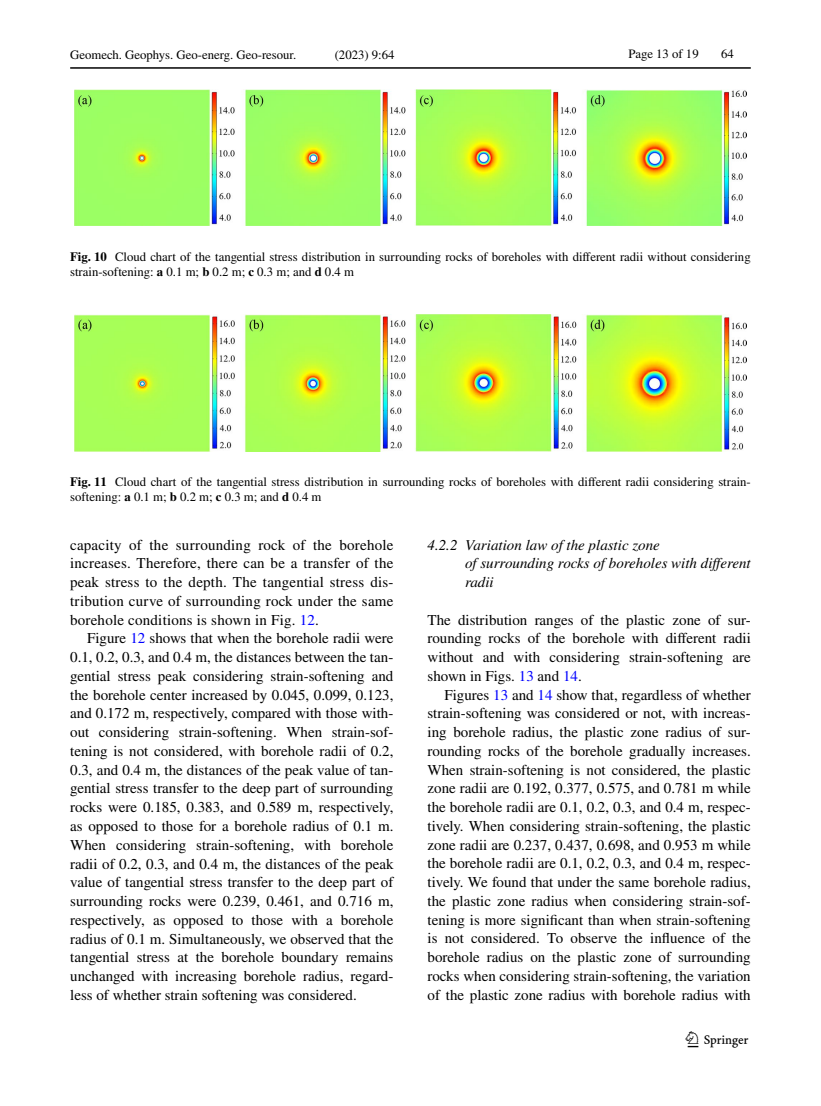
<style>
.page{position:relative;width:821px;height:1106px;background:#fff}
.page>*{position:absolute;margin:0;border:0;box-sizing:border-box;transform-origin:0 0}
.t1{font:22.5px "Springnew Regular 3";color:#000}
.t2{font:15px/18.8px "STIX";color:#000;text-align:justify}
.t3{font:italic 15px/18.8px "STIX";color:#000}
.t4{font:12.75px/15px "STIX";color:#000}
.s1{font-weight:700}
.s2{color:#00f}
</style>
<div class="page">
<hr style="left:70px;top:67px;width:680px;height:2px;background:#000">
<img style="left:74px;top:89px;width:672px;height:136px">
<img style="left:74px;top:315px;width:672px;height:136px">
<p class="t4" style="left:70px;top:48px;width:228px">Geomech. Geophys. Geo-energ. Geo-resour.</p>
<p class="t4" style="left:335px;top:48px;width:61px">(2023) 9:64</p>
<p class="t4" style="left:628px;top:47px;width:72px">Page 13 of 19</p>
<p class="t4" style="left:721px;top:47px;width:14px">64</p>
<p class="t4" style="left:70px;top:250px;width:682px"><span class="s1">Fig. 10</span> Cloud chart of the tangential stress distribution in surrounding rocks of boreholes with different radii without considering strain-softening: <span class="s1">a</span> 0.1 m; <span class="s1">b</span> 0.2 m; <span class="s1">c</span> 0.3 m; and <span class="s1">d</span> 0.4 m</p>
<p class="t4" style="left:70px;top:475px;width:682px"><span class="s1">Fig. 11</span> Cloud chart of the tangential stress distribution in surrounding rocks of boreholes with different radii considering strain&shy;softening: <span class="s1">a</span> 0.1 m; <span class="s1">b</span> 0.2 m; <span class="s1">c</span> 0.3 m; and <span class="s1">d</span> 0.4 m</p>
<p class="t2" style="left:70px;top:536px;width:325px">capacity of the surrounding rock of the borehole increases. Therefore, there can be a transfer of the peak stress to the depth. The tangential stress dis&shy;tribution curve of surrounding rock under the same borehole conditions is shown in Fig. <span class="s2">12</span>.</p>
<p class="t2" style="left:70px;top:630px;width:325px;text-indent:17px">Figure <span class="s2">12</span> shows that when the borehole radii were 0.1, 0.2, 0.3, and 0.4 m, the distances between the tan&shy;gential stress peak considering strain-softening and the borehole center increased by 0.045, 0.099, 0.123, and 0.172 m, respectively, compared with those with&shy;out considering strain-softening. When strain-sof&shy;tening is not considered, with borehole radii of 0.2, 0.3, and 0.4 m, the distances of the peak value of tan&shy;gential stress transfer to the deep part of surrounding rocks were 0.185, 0.383, and 0.589 m, respectively, as opposed to those for a borehole radius of 0.1 m.<br>When considering strain-softening, with borehole radii of 0.2, 0.3, and 0.4 m, the distances of the peak value of tangential stress transfer to the deep part of surrounding rocks were 0.239, 0.461, and 0.716 m, respectively, as opposed to those with a borehole radius of 0.1 m. Simultaneously, we observed that the tangential stress at the borehole boundary remains unchanged with increasing borehole radius, regard&shy;less of whether strain softening was considered.</p>
<p class="t3" style="left:465px;top:534px;width:287px;text-indent:-38px">4.2.2 Variation law of the plastic zone<br>of surrounding rocks of boreholes with different radii</p>
<p class="t2" style="left:427px;top:611px;width:325px">The distribution ranges of the plastic zone of sur&shy;rounding rocks of the borehole with different radii without and with considering strain-softening are shown in Figs. <span class="s2">13</span> and <span class="s2">14</span>.</p>
<p class="t2" style="left:427px;top:686px;width:325px;text-indent:17px">Figures <span class="s2">13</span> and <span class="s2">14</span> show that, regardless of whether strain-softening was considered or not, with increas&shy;ing borehole radius, the plastic zone radius of sur&shy;rounding rocks of the borehole gradually increases.<br>When strain-softening is not considered, the plastic zone radii are 0.192, 0.377, 0.575, and 0.781 m while the borehole radii are 0.1, 0.2, 0.3, and 0.4 m, respec&shy;tively. When considering strain-softening, the plastic zone radii are 0.237, 0.437, 0.698, and 0.953 m while the borehole radii are 0.1, 0.2, 0.3, and 0.4 m, respec&shy;tively. We found that under the same borehole radius, the plastic zone radius when considering strain-sof&shy;tening is more significant than when strain-softening is not considered. To observe the influence of the borehole radius on the plastic zone of surrounding rocks when considering strain-softening, the variation of the plastic zone radius with borehole radius with</p>
<h1 class="t1" style="left:687px;top:1031px;width:62px">1 3</h1>
</div>
